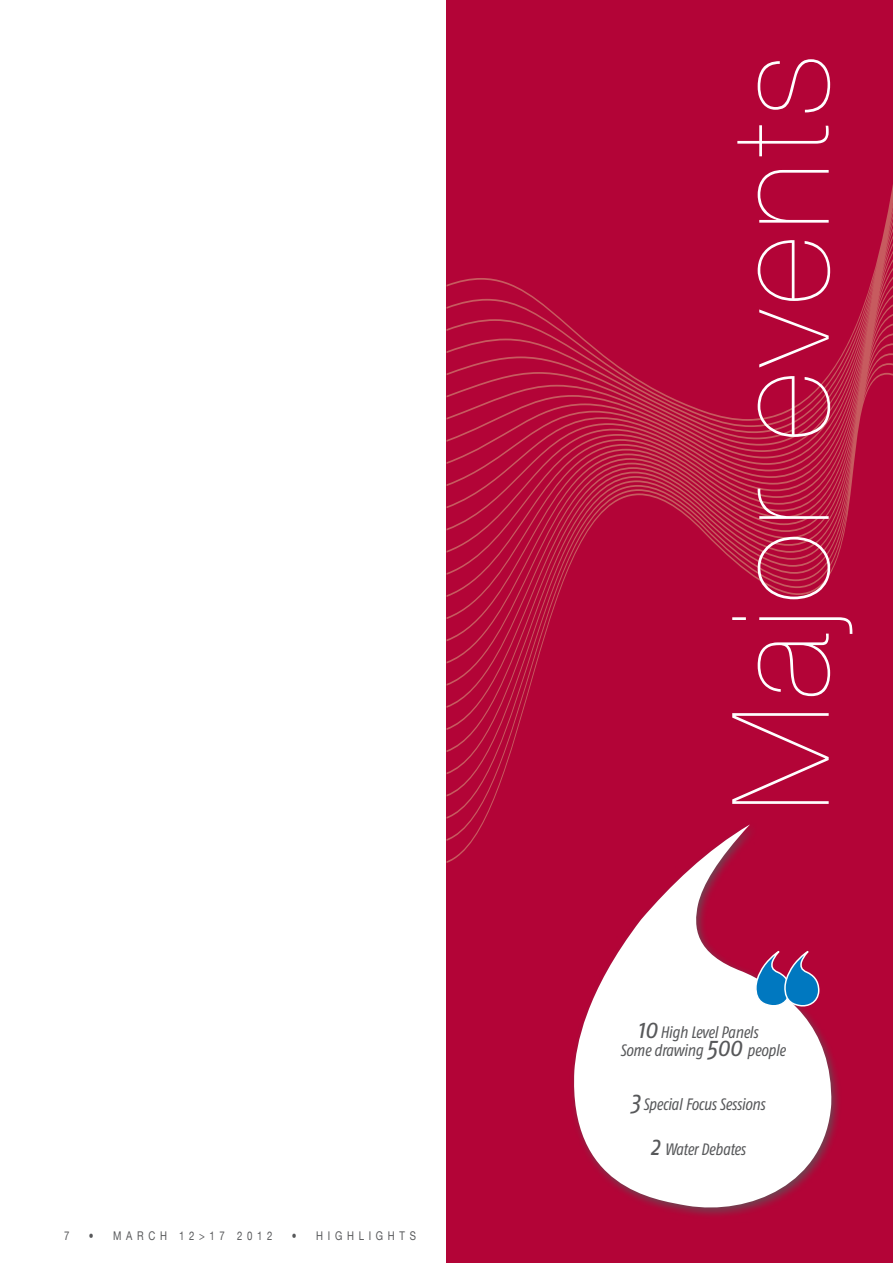
<style>
.page{position:relative;width:893px;height:1263px;background:#fff}
.page>*{position:absolute;margin:0;border:0;box-sizing:border-box;transform-origin:0 0}
.t1{font:200 135px "Helvetica Neue";letter-spacing:.05em;color:#fff}
.t2{font:italic 16.5px/18px "Fago Co";letter-spacing:-.02em;color:#57585a;text-align:center}
.t3{font:12px "Helvetica Neue";letter-spacing:.49em;color:#57585a;scale:.8 1}
.s1{font-size:27px}
</style>
<div class="page">
<div style="left:446px;top:0;width:447px;height:1263px;background:#b30437"></div>
<svg style="left:446px;top:184px;width:447px;height:679px"></svg>
<div style="left:569px;top:819px;width:279px;height:406px;background:#b30437"></div>
<svg style="left:568px;top:824px;width:265px;height:392px;fill:#fff"></svg>
<svg style="left:754px;top:945px;width:66px;height:62px"></svg>
<p class="t3" style="left:64px;top:1229px;width:8px">7</p>
<p class="t3" style="left:89px;top:1229px;width:231px">• MARCH 12&gt;17 2012</p>
<p class="t3" style="left:292px;top:1229px;width:156px">• HIGHLIGHTS</p>
<h1 class="t1" style="left:703px;top:811px;width:759px;rotate:-90deg">Major events</h1>
<p class="t2" style="left:620px;top:1023px;width:167px"><span class="s1">10</span> High Level Panels<br>Some drawing <span class="s1">500</span> people</p>
<p class="t2" style="left:630px;top:1095px;width:136px"><span class="s1">3</span> Special Focus Sessions</p>
<p class="t2" style="left:650px;top:1140px;width:97px"><span class="s1">2</span> Water Debates</p>
</div>
